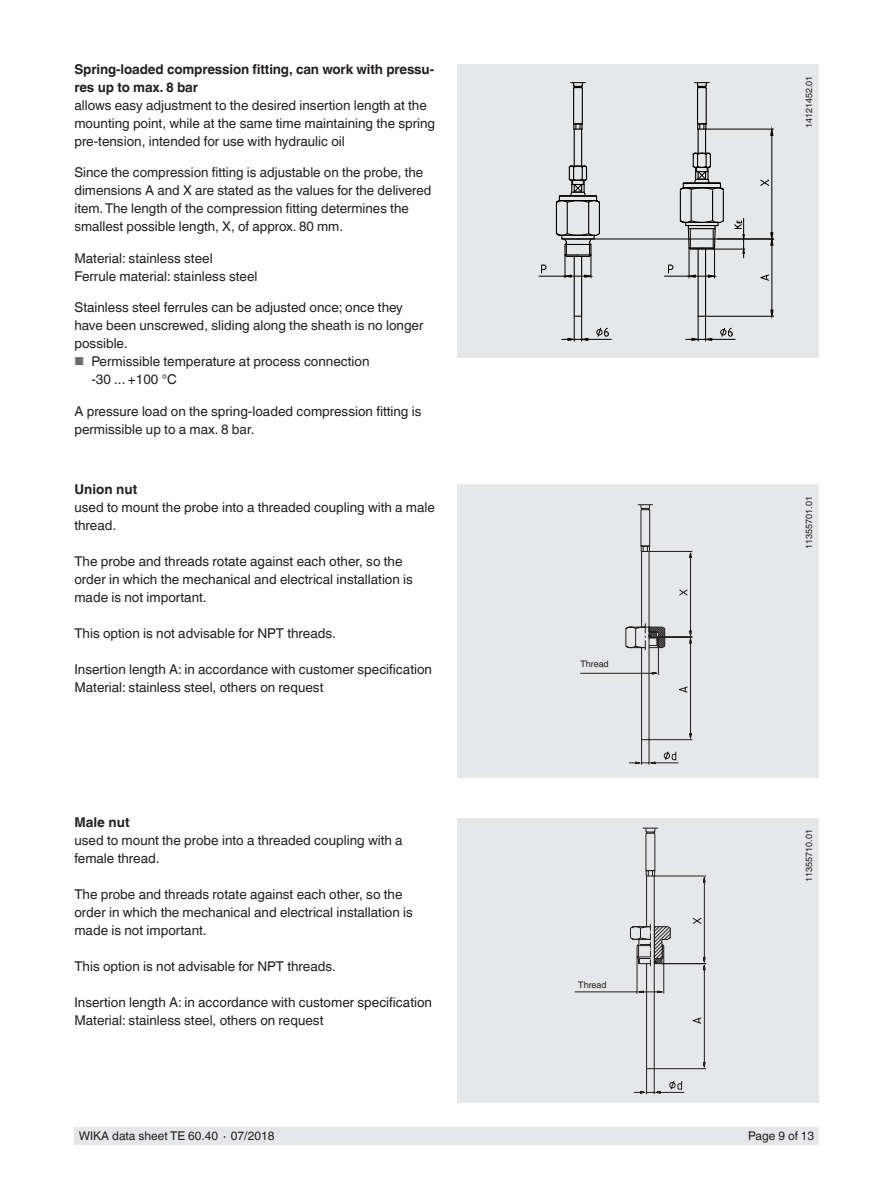
<style>
.page{position:relative;width:893px;height:1188px;background:#fff}
.page>*{position:absolute;margin:0;border:0;box-sizing:border-box;transform-origin:0 0}
.t1{font:13.5px/18px "Helvetica World";color:#231f20}
.t2{font:700 13.5px/18px "Helvetica World";letter-spacing:-.01em;color:#231f20}
.t3{font:12px "Helvetica World";color:#231f20}
.t4{font:9px "Helvetica World";color:#231f20}
.s1{font-size:11.55px;color:#6c6d70}
</style>
<div class="page">
<div style="left:74px;top:1128px;width:745px;height:17px;background:#e6e7e9"></div>
<div style="left:457px;top:485px;width:362px;height:293px;background:#e6e7e9"></div>
<div style="left:457px;top:818px;width:362px;height:284px;background:#e6e7e9"></div>
<div style="left:457px;top:64px;width:362px;height:294px;background:#e6e7e9"></div>
<svg style="left:580px;top:504px;width:113px;height:261px"></svg>
<svg style="left:574px;top:827px;width:132px;height:268px"></svg>
<hr style="left:581px;top:129px;width:1px;height:37px;background:#000">
<hr style="left:581px;top:256px;width:1px;height:60px;background:#000">
<hr style="left:574px;top:129px;width:1px;height:37px;background:#000">
<hr style="left:574px;top:256px;width:1px;height:60px;background:#000">
<svg style="left:562px;top:316px;width:49px;height:25px"></svg>
<svg style="left:570px;top:82px;width:15px;height:48px"></svg>
<hr style="left:689px;top:248px;width:1px;height:30px;background:#000">
<hr style="left:714px;top:248px;width:1px;height:30px;background:#000">
<svg style="left:664px;top:265px;width:50px;height:13px"></svg>
<hr style="left:705px;top:249px;width:1px;height:67px;background:#000">
<hr style="left:698px;top:249px;width:1px;height:67px;background:#000">
<svg style="left:686px;top:316px;width:49px;height:25px"></svg>
<hr style="left:705px;top:316px;width:69px;height:1px;background:#000">
<hr style="left:772px;top:245px;width:1px;height:65px;background:#000">
<svg style="left:770px;top:309px;width:4px;height:8px"></svg>
<svg style="left:760px;top:274px;width:9px;height:7px"></svg>
<hr style="left:706px;top:129px;width:68px;height:1px;background:#000">
<hr style="left:562px;top:239px;width:212px;height:1px;background:#000">
<hr style="left:771px;top:135px;width:1px;height:98px;background:#000">
<svg style="left:770px;top:128px;width:4px;height:8px"></svg>
<svg style="left:770px;top:232px;width:4px;height:14px"></svg>
<svg style="left:760px;top:179px;width:9px;height:7px"></svg>
<hr style="left:556px;top:202px;width:1px;height:32px;background:#000">
<hr style="left:567px;top:202px;width:1px;height:32px;background:#000">
<hr style="left:588px;top:202px;width:1px;height:32px;background:#000">
<hr style="left:599px;top:202px;width:1px;height:32px;background:#000">
<hr style="left:680px;top:191px;width:1px;height:30px;background:#000">
<hr style="left:691px;top:191px;width:1px;height:30px;background:#000">
<hr style="left:712px;top:191px;width:1px;height:30px;background:#000">
<hr style="left:723px;top:191px;width:1px;height:30px;background:#000">
<svg style="left:555px;top:164px;width:45px;height:40px"></svg>
<svg style="left:539px;top:226px;width:62px;height:52px"></svg>
<svg style="left:679px;top:82px;width:46px;height:109px"></svg>
<svg style="left:679px;top:219px;width:46px;height:31px"></svg>
<hr style="left:713px;top:249px;width:32px;height:1px;background:#000">
<svg style="left:734px;top:218px;width:11px;height:40px"></svg>
<p class="t2" style="left:74px;top:60px;width:361px">Spring-loaded compression fitting, can work with pressu&shy;res up to max. 8 bar</p>
<p class="t1" style="left:74px;top:96px;width:362px">allows easy adjustment to the desired insertion length at the mounting point, while at the same time maintaining the spring pre-tension, intended for use with hydraulic oil</p>
<p class="t1" style="left:74px;top:164px;width:359px">Since the compression fitting is adjustable on the probe, the dimensions A and X are stated as the values for the delivered item. The length of the compression fitting determines the smallest possible length, X, of approx. 80 mm.</p>
<p class="t1" style="left:74px;top:249px;width:185px">Material: stainless steel<br>Ferrule material: stainless steel</p>
<p class="t1" style="left:74px;top:299px;width:351px">Stainless steel ferrules can be adjusted once; once they have been unscrewed, sliding along the sheath is no longer possible.</p>
<p class="t1" style="left:91px;top:353px;width:280px;text-indent:-17px"><span class="s1">■</span> Permissible temperature at process connection -30 ... +100 °C</p>
<p class="t1" style="left:74px;top:402px;width:349px">A pressure load on the spring-loaded compression fitting is permissible up to a max. 8 bar.</p>
<p class="t2" style="left:74px;top:481px;width:64px">Union nut</p>
<p class="t1" style="left:74px;top:499px;width:362px">used to mount the probe into a threaded coupling with a male thread.</p>
<p class="t1" style="left:74px;top:553px;width:340px">The probe and threads rotate against each other, so the order in which the mechanical and electrical installation is made is not important.</p>
<p class="t1" style="left:74px;top:625px;width:263px">This option is not advisable for NPT threads.</p>
<p class="t1" style="left:74px;top:661px;width:359px">Insertion length A: in accordance with customer specification<br>Material: stainless steel, others on request</p>
<p class="t2" style="left:74px;top:814px;width:57px">Male nut</p>
<p class="t1" style="left:74px;top:832px;width:330px">used to mount the probe into a threaded coupling with a female thread.</p>
<p class="t1" style="left:74px;top:886px;width:340px">The probe and threads rotate against each other, so the order in which the mechanical and electrical installation is made is not important.</p>
<p class="t1" style="left:74px;top:958px;width:263px">This option is not advisable for NPT threads.</p>
<p class="t1" style="left:74px;top:994px;width:359px">Insertion length A: in accordance with customer specification<br>Material: stainless steel, others on request</p>
<p class="t4" style="left:580px;top:659px;width:30px">Thread</p>
<p class="t4" style="left:578px;top:980px;width:30px">Thread</p>
<p class="t4" style="left:804px;top:128px;width:54px;rotate:-90deg">14121452.01</p>
<p class="t4" style="left:804px;top:549px;width:54px;rotate:-90deg">11355701.01</p>
<p class="t4" style="left:804px;top:882px;width:54px;rotate:-90deg">11355710.01</p>
<p class="t3" style="left:79px;top:1129px;width:197px">WIKA data sheet TE 60.40 ∙ 07/2018</p>
<p class="t3" style="left:748px;top:1129px;width:68px">Page 9 of 13</p>
</div>
